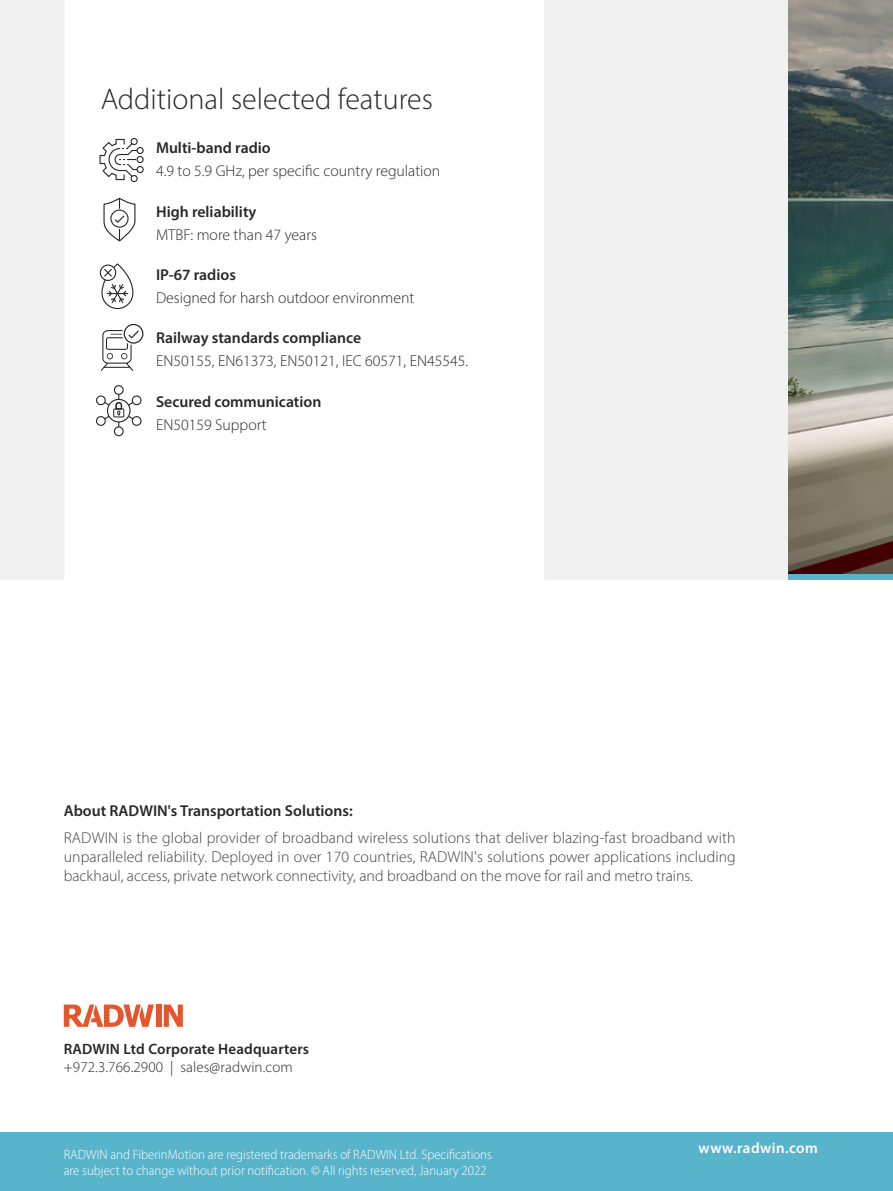
<style>
.page{position:relative;width:893px;height:1191px;background:#fff}
.page>*{position:absolute;margin:0;border:0;box-sizing:border-box;transform-origin:0 0}
.t1{font:300 30px "Myriad Pro";color:#292829}
.t2{font:300 15.75px/18.9px "Myriad Pro";color:#414042;text-align:justify}
.t3{font:300 15.75px "Myriad Pro";color:#292829}
.t4{font:600 15.75px "Myriad Pro";color:#292829}
.t5{font:300 15px "Myriad Pro";letter-spacing:.01em;color:#292829}
.t6{font:600 15px "Myriad Pro";letter-spacing:.01em;color:#292829}
.t7{font:600 15px "Myriad Pro";letter-spacing:.03em;color:#fff}
.t8{font:300 13.5px "Myriad Pro";color:#fff;scale:.95 1}
</style>
<div class="page">
<div style="left:0;top:0;width:893px;height:579px;background:#f1f1f2"></div>
<img style="left:788px;top:0;width:105px;height:574px">
<div style="left:65px;top:0;width:479px;height:579px;background:#fff"></div>
<div style="left:156px;top:1004px;width:5px;height:22px;background:#e4562e"></div>
<svg style="left:164px;top:1004px;width:19px;height:22px"></svg>
<svg style="left:64px;top:1004px;width:90px;height:22px"></svg>
<div style="left:0;top:1132px;width:893px;height:59px;background:#58b4cb"></div>
<div style="left:137px;top:147px;width:7px;height:7px;border:1px solid #292829;border-radius:50%"></div>
<div style="left:137px;top:156px;width:7px;height:7px;border:1px solid #292829;border-radius:50%"></div>
<div style="left:137px;top:166px;width:7px;height:7px;border:1px solid #292829;border-radius:50%"></div>
<div style="left:131px;top:175px;width:7px;height:7px;border:1px solid #292829;border-radius:50%"></div>
<svg style="left:99px;top:138px;width:39px;height:43px"></svg>
<svg style="left:103px;top:197px;width:33px;height:46px"></svg>
<div style="left:124px;top:324px;width:19px;height:20px;border:1px solid #292829;border-radius:50%"></div>
<svg style="left:101px;top:329px;width:39px;height:42px"></svg>
<div style="left:101px;top:263px;width:32px;height:46px;border:1px solid #292829;border-radius:15px"></div>
<svg style="left:100px;top:265px;width:16px;height:15px"></svg>
<div style="left:100px;top:264px;width:16px;height:17px;border:1px solid #292829;border-radius:50%"></div>
<svg style="left:103px;top:267px;width:25px;height:37px"></svg>
<div style="left:114px;top:385px;width:10px;height:10px;border:1px solid #292829;border-radius:50%"></div>
<div style="left:114px;top:426px;width:10px;height:10px;border:1px solid #292829;border-radius:50%"></div>
<svg style="left:94px;top:394px;width:49px;height:33px"></svg>
<div style="left:788px;top:574px;width:105px;height:5px;background:#58b4cb"></div>
<h1 class="t1" style="left:101px;top:81px;width:334px">Additional selected features</h1>
<p class="t4" style="left:156px;top:138px;width:116px">Multi-band radio</p>
<p class="t3" style="left:156px;top:162px;width:286px">4.9 to 5.9 GHz, per specific country regulation</p>
<p class="t4" style="left:156px;top:201px;width:102px">High reliability</p>
<p class="t3" style="left:156px;top:225px;width:162px">MTBF: more than 47 years</p>
<p class="t4" style="left:156px;top:265px;width:81px">IP-67 radios</p>
<p class="t3" style="left:156px;top:288px;width:260px">Designed for harsh outdoor environment</p>
<p class="t4" style="left:156px;top:328px;width:207px">Railway standards compliance</p>
<p class="t3" style="left:156px;top:352px;width:314px">EN50155, EN61373, EN50121, IEC 60571, EN45545.</p>
<p class="t4" style="left:156px;top:391px;width:167px">Secured communication</p>
<p class="t3" style="left:156px;top:415px;width:112px">EN50159 Support</p>
<p class="t4" style="left:64px;top:800px;width:291px">About RADWIN's Transportation Solutions:</p>
<p class="t2" style="left:64px;top:828px;width:673px">RADWIN is the global provider of broadband wireless solutions that deliver blazing-fast broadband with unparalleled reliability. Deployed in over 170 countries, RADWIN's solutions power applications including backhaul, access, private network connectivity, and broadband on the move for rail and metro trains.</p>
<p class="t6" style="left:64px;top:1039px;width:247px">RADWIN Ltd Corporate Headquarters</p>
<p class="t5" style="left:64px;top:1058px;width:231px">+972.3.766.2900 | sales@radwin.com</p>
<p class="t8" style="left:64px;top:1146px;width:452px">RADWIN and FiberinMotion are registered trademarks of RADWIN Ltd. Specifications</p>
<p class="t8" style="left:64px;top:1162px;width:447px">are subject to change without prior notification. © All rights reserved, January 2022</p>
<p class="t7" style="left:698px;top:1138px;width:121px">www.radwin.com</p>
</div>
